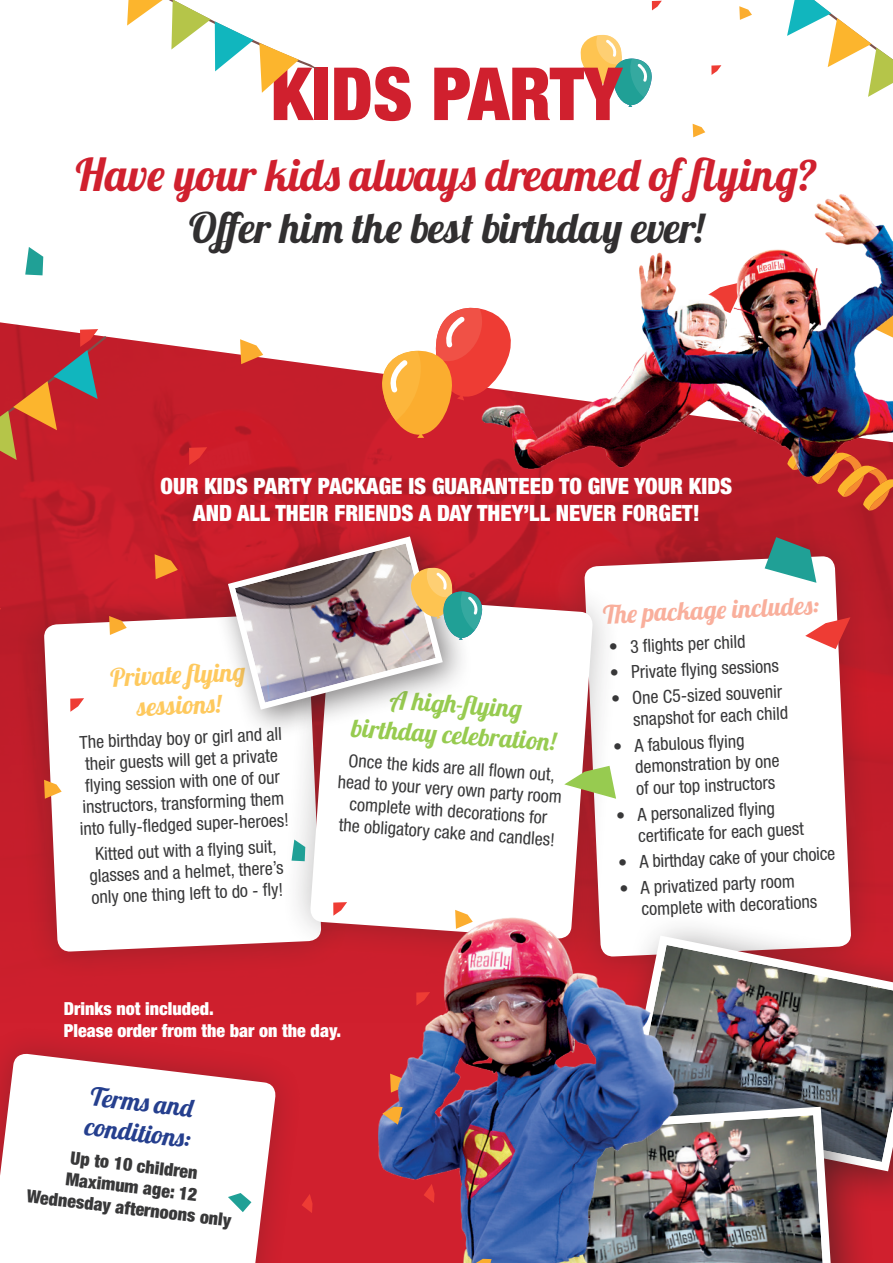
<style>
.page{position:relative;width:893px;height:1263px;background:#fff}
.page>*{position:absolute;margin:0;border:0;box-sizing:border-box;transform-origin:0 0}
.t1{font:900 condensed 73.35px "Helvetica Neue LT Std";color:#d0202e}
.t2{font:45px "Lobster 1.4";letter-spacing:.005em;color:#d0202e}
.t3{font:42px "Lobster 1.4";letter-spacing:.02em;color:#312f30}
.t4{font:25.5px/30.6px "Lobster 1.4";color:#97cb50;text-align:center}
.t5{font:25.5px/30.6px "Lobster 1.4";color:#fec95e;text-align:center}
.t6{font:25.5px "Lobster 1.4";color:#f9af9c}
.t7{font:25.5px/30.6px "Lobster 1.4";color:#253f8e}
.t8{font:900 condensed 22.5px/27px "Helvetica Neue LT Std";color:#fff;text-align:center}
.t9{font:condensed 18px/21.6px "Helvetica Neue LT Std";color:#383839;text-align:center}
.t10{font:900 condensed 18px/21.6px "Helvetica Neue LT Std";color:#383839;text-align:center}
.t11{font:900 condensed 18px/21.6px "Helvetica Neue LT Std";color:#fff}
</style>
<div class="page">
<img style="left:0;top:322px;width:893px;height:902px">
<svg style="left:25px;top:247px;width:18px;height:28px"></svg>
<svg style="left:189px;top:447px;width:18px;height:18px"></svg>
<svg style="left:240px;top:339px;width:23px;height:25px"></svg>
<svg style="left:155px;top:554px;width:23px;height:25px"></svg>
<svg style="left:652px;top:1px;width:10px;height:9px"></svg>
<svg style="left:711px;top:65px;width:10px;height:10px"></svg>
<svg style="left:739px;top:6px;width:13px;height:14px"></svg>
<svg style="left:693px;top:124px;width:12px;height:13px"></svg>
<svg style="left:787px;top:499px;width:106px;height:12px"></svg>
<svg style="left:381px;top:309px;width:79px;height:129px"></svg>
<svg style="left:787px;top:0;width:106px;height:97px"></svg>
<svg style="left:11px;top:581px;width:311px;height:403px;background:#c21e2b"></svg>
<svg style="left:44px;top:613px;width:232px;height:339px"></svg>
<svg style="left:551px;top:523px;width:333px;height:389px;background:#bb1c28"></svg>
<svg style="left:584px;top:556px;width:267px;height:356px"></svg>
<svg style="left:276px;top:561px;width:351px;height:412px"></svg>
<svg style="left:310px;top:594px;width:283px;height:345px"></svg>
<svg style="left:292px;top:839px;width:13px;height:22px"></svg>
<svg style="left:70px;top:698px;width:14px;height:14px"></svg>
<svg style="left:0;top:329px;width:127px;height:313px;background:#c13137"></svg>
<svg style="left:44px;top:780px;width:18px;height:19px"></svg>
<svg style="left:765px;top:537px;width:51px;height:46px"></svg>
<svg style="left:564px;top:766px;width:52px;height:33px"></svg>
<svg style="left:805px;top:617px;width:45px;height:32px"></svg>
<div style="left:211px;top:519px;width:263px;height:221px;background:#231f20;opacity:.57"></div>
<div style="left:600px;top:912px;width:293px;height:301px;background:#231f20;opacity:.57"></div>
<img style="left:781px;top:931px;width:112px;height:245px">
<div style="left:526px;top:1081px;width:350px;height:182px;background:#231f20;opacity:.57"></div>
<svg style="left:781px;top:1102px;width:56px;height:161px"></svg>
<svg style="left:224px;top:533px;width:259px;height:180px"></svg>
<svg style="left:580px;top:35px;width:72px;height:72px"></svg>
<img style="left:322px;top:832px;width:459px;height:431px">
<svg style="left:0;top:1018px;width:312px;height:245px;background:#cd1f2d"></svg>
<svg style="left:0;top:1052px;width:277px;height:211px"></svg>
<svg style="left:228px;top:1193px;width:23px;height:19px"></svg>
<svg style="left:302px;top:1194px;width:10px;height:19px"></svg>
<svg style="left:424px;top:1184px;width:10px;height:19px"></svg>
<svg style="left:382px;top:1107px;width:21px;height:17px"></svg>
<svg style="left:476px;top:1259px;width:16px;height:4px"></svg>
<img style="left:460px;top:194px;width:433px;height:305px">
<svg style="left:127px;top:0;width:192px;height:93px"></svg>
<h1 class="t1" style="left:271px;top:49px;width:352px">KIDS PARTY</h1>
<h2 class="t2" style="left:76px;top:146px;width:743px">Have your kids always dreamed of flying?</h2>
<h3 class="t3" style="left:189px;top:201px;width:517px">Offer him the best birthday ever!</h3>
<p class="t8" style="left:161px;top:472px;width:573px">OUR KIDS PARTY PACKAGE IS GUARANTEED TO GIVE YOUR KIDS<br>AND ALL THEIR FRIENDS A DAY THEY’LL NEVER FORGET!</p>
<h3 class="t5" style="left:110px;top:661px;width:136px;rotate:-2deg">Private fl ying sessions!</h3>
<p class="t9" style="left:77px;top:731px;width:211px;rotate:-2deg">The birthday boy or girl and all their guests will get a private<br>fl ying session with one of our instructors, transforming them into fully-fl edged super-heroes!</p>
<p class="t9" style="left:88px;top:843px;width:196px;rotate:-2deg">Kitted out with a fl ying suit, glasses and a helmet, there’s only one thing left to do - fl y!</p>
<h3 class="t4" style="left:355px;top:681px;width:206px;rotate:4deg">A high-fl ying birthday celebration!</h3>
<p class="t9" style="left:340px;top:749px;width:226px;rotate:4deg">Once the kids are all fl own out, head to your very own party room complete with decorations for<br>the obligatory cake and candles!</p>
<p class="t11" style="left:64px;top:998px;width:279px">Drinks not included.<br>Please order from the bar on the day.</p>
<h3 class="t7" style="left:91px;top:1080px;width:108px;rotate:7deg">Terms and conditions:</h3>
<p class="t10" style="left:34px;top:1141px;width:207px;rotate:7deg">Up to 10 children<br>Maximum age: 12<br>Wednesday afternoons only</p>
<h3 class="t6" style="left:602px;top:597px;width:218px;rotate:-2deg">Th e package includes:</h3>
<p class="t9" style="left:608px;top:636px;width:138px;rotate:-2deg">• 3 fl ights per child</p>
<p class="t9" style="left:610px;top:661px;width:170px;rotate:-2deg">• Private fl ying sessions</p>
<p class="t9" style="left:611px;top:687px;width:178px;text-align:right;rotate:-2deg">• One C5-sized souvenir snapshot for each child</p>
<p class="t9" style="left:634px;top:734px;width:146px;text-align:left;text-indent:-21px;rotate:-2deg">• A fabulous fl ying demonstration by one of our top instructors</p>
<p class="t9" style="left:637px;top:803px;width:167px;text-align:left;text-indent:-21px;rotate:-2deg">• A personalized fl ying certifi cate for each guest</p>
<p class="t9" style="left:618px;top:851px;width:219px;rotate:-2deg">• A birthday cake of your choice</p>
<p class="t9" style="left:640px;top:876px;width:177px;text-align:left;text-indent:-21px;rotate:-2deg">• A privatized party room complete with decorations</p>
</div>
